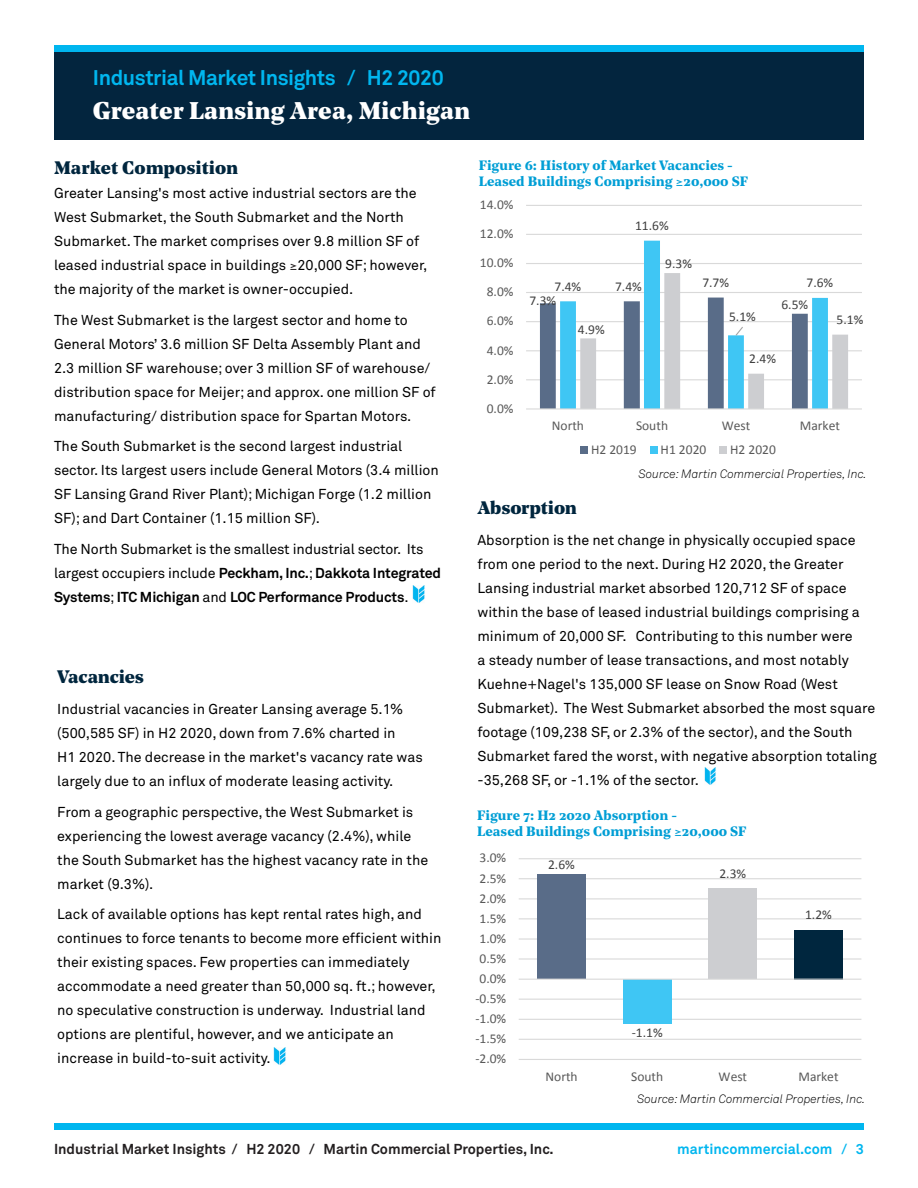
<style>
.page{position:relative;width:918px;height:1188px;background:#fff}
.page>*{position:absolute;margin:0;border:0;box-sizing:border-box;transform-origin:0 0}
.t1{font:900 24px "Noe Text";color:#fff}
.t2{font:700 21px "Akkurat Pro";letter-spacing:-.02em;color:#00b6ef}
.t3{font:900 18px "Noe Text";letter-spacing:-.01em;color:#00263e}
.t4{font:14.25px/24px "Akkurat Pro";color:#000}
.t5{font:700 14.25px "Akkurat Pro";color:#231f20}
.t6{font:700 14.25px "Akkurat Pro";color:#00b6ef}
.t7{font:13.5px "Calibri";color:#595959}
.t8{font:700 13.5px "Noe Text";color:#009ed5}
.t9{font:13.5px "Calibri";color:#404040}
.t10{font:italic 300 12px "Akkurat Pro";color:#000}
.s1{font-family:"Noe Text";font-weight:700;font-size:13.5px;color:#231f20}
.s2{font-weight:700}
.s3{color:#009dd5}
</style>
<div class="page">
<div style="left:54px;top:1123px;width:810px;height:6px;background:#00b6ef"></div>
<hr style="left:526px;top:379px;width:336px;height:1px;background:#d9d9d9">
<hr style="left:526px;top:350px;width:336px;height:1px;background:#d9d9d9">
<hr style="left:526px;top:321px;width:336px;height:1px;background:#d9d9d9">
<hr style="left:526px;top:292px;width:336px;height:1px;background:#d9d9d9">
<hr style="left:526px;top:263px;width:336px;height:1px;background:#d9d9d9">
<hr style="left:526px;top:234px;width:336px;height:1px;background:#d9d9d9">
<hr style="left:526px;top:205px;width:336px;height:1px;background:#d9d9d9">
<svg style="left:644px;top:241px;width:16px;height:32px"></svg>
<hr style="left:526px;top:408px;width:336px;height:2px;background:#d9d9d9">
<svg style="left:540px;top:273px;width:308px;height:136px"></svg>
<div style="left:580px;top:447px;width:8px;height:7px;background:#596c88"></div>
<div style="left:650px;top:447px;width:7px;height:7px;background:#3fc6f4"></div>
<div style="left:720px;top:447px;width:7px;height:7px;background:#cdced1"></div>
<img style="left:412px;top:586px;width:13px;height:17px">
<img style="left:704px;top:767px;width:12px;height:18px">
<img style="left:274px;top:1047px;width:12px;height:18px">
<div style="left:54px;top:45px;width:810px;height:95px;background:#03253e"></div>
<div style="left:54px;top:45px;width:810px;height:7px;background:#00b6ef"></div>
<hr style="left:519px;top:1059px;width:342px;height:1px;background:#d9d9d9">
<hr style="left:519px;top:1039px;width:342px;height:1px;background:#d9d9d9">
<hr style="left:519px;top:1019px;width:342px;height:1px;background:#d9d9d9">
<hr style="left:519px;top:999px;width:342px;height:1px;background:#d9d9d9">
<hr style="left:519px;top:958px;width:342px;height:2px;background:#d9d9d9">
<hr style="left:519px;top:938px;width:342px;height:2px;background:#d9d9d9">
<hr style="left:519px;top:918px;width:342px;height:1px;background:#d9d9d9">
<hr style="left:519px;top:898px;width:342px;height:1px;background:#d9d9d9">
<hr style="left:519px;top:878px;width:342px;height:1px;background:#d9d9d9">
<hr style="left:519px;top:858px;width:342px;height:1px;background:#d9d9d9">
<div style="left:537px;top:874px;width:49px;height:105px;background:#596c88"></div>
<div style="left:623px;top:979px;width:49px;height:45px;background:#3fc6f4"></div>
<div style="left:708px;top:889px;width:49px;height:90px;background:#cdced1"></div>
<div style="left:794px;top:930px;width:49px;height:49px;background:#00263e"></div>
<hr style="left:519px;top:979px;width:342px;height:1px;background:#d9d9d9">
<p class="t2" style="left:93px;top:65px;width:352px">Industrial Market Insights / H2 2020</p>
<p class="t1" style="left:93px;top:92px;width:379px">Greater Lansing Area, Michigan</p>
<p class="t3" style="left:54px;top:154px;width:186px">Market Composition</p>
<p class="t4" style="left:54px;top:181px;width:375px">Greater Lansing's most active industrial sectors are the West Submarket, the South Submarket and the North Submarket. The market comprises over 9.8 million SF of leased industrial space in buildings <span class="s1">≥</span>20,000 SF; however, the majority of the market is owner-occupied.</p>
<p class="t4" style="left:54px;top:308px;width:383px">The West Submarket is the largest sector and home to General Motors’ 3.6 million SF Delta Assembly Plant and 2.3 million SF warehouse; over 3 million SF of warehouse/ distribution space for Meijer; and approx. one million SF of manufacturing/ distribution space for Spartan Motors.</p>
<p class="t4" style="left:54px;top:434px;width:386px">The South Submarket is the second largest industrial sector. Its largest users include General Motors (3.4 million SF Lansing Grand River Plant); Michigan Forge (1.2 million SF); and Dart Container (1.15 million SF).</p>
<p class="t4" style="left:54px;top:537px;width:389px">The North Submarket is the smallest industrial sector. Its largest occupiers include <span class="s2">Peckham, Inc.</span>; <span class="s2">Dakkota Integrated<br>Systems</span>; <span class="s2">ITC Michigan</span> and <span class="s2">LOC Performance Products</span>.</p>
<p class="t3" style="left:57px;top:663px;width:88px">Vacancies</p>
<p class="t4" style="left:57px;top:697px;width:367px">Industrial vacancies in Greater Lansing average 5.1% (500,585 SF) in H2 2020, down from 7.6% charted in<br>H1 2020. The decrease in the market's vacancy rate was largely due to an influx of moderate leasing activity.</p>
<p class="t4" style="left:57px;top:800px;width:373px">From a geographic perspective, the West Submarket is experiencing the lowest average vacancy (2.4%), while the South Submarket has the highest vacancy rate in the market (9.3%).</p>
<p class="t4" style="left:57px;top:902px;width:386px">Lack of available options has kept rental rates high, and continues to force tenants to become more efficient within their existing spaces. Few properties can immediately accommodate a need greater than 50,000 sq. ft.; however, no speculative construction is underway. Industrial land options are plentiful, however, and we anticipate an increase in build-to-suit activity.</p>
<p class="t8" style="left:479px;top:155px;width:256px">Figure 6: History of Market Vacancies -</p>
<p class="t8" style="left:479px;top:171px;width:271px">Leased Buildings Comprising <span class="s3">≥20,000 SF</span></p>
<p class="t7" style="left:480px;top:196px;width:35px">14.0%</p>
<p class="t7" style="left:480px;top:225px;width:35px">12.0%</p>
<p class="t7" style="left:480px;top:254px;width:35px">10.0%</p>
<p class="t7" style="left:487px;top:283px;width:28px">8.0%</p>
<p class="t7" style="left:487px;top:312px;width:28px">6.0%</p>
<p class="t7" style="left:487px;top:342px;width:28px">4.0%</p>
<p class="t7" style="left:487px;top:371px;width:28px">2.0%</p>
<p class="t7" style="left:487px;top:400px;width:28px">0.0%</p>
<p class="t9" style="left:635px;top:217px;width:35px">11.6%</p>
<p class="t9" style="left:555px;top:278px;width:28px">7.4%</p>
<p class="t9" style="left:529px;top:292px;width:28px">7.3%</p>
<p class="t9" style="left:578px;top:321px;width:28px">4.9%</p>
<p class="t9" style="left:665px;top:255px;width:28px">9.3%</p>
<p class="t9" style="left:615px;top:278px;width:28px">7.4%</p>
<p class="t9" style="left:702px;top:274px;width:28px">7.7%</p>
<p class="t9" style="left:729px;top:308px;width:28px">5.1%</p>
<p class="t9" style="left:807px;top:274px;width:28px">7.6%</p>
<p class="t9" style="left:781px;top:296px;width:28px">6.5%</p>
<p class="t9" style="left:837px;top:311px;width:28px">5.1%</p>
<p class="t9" style="left:749px;top:350px;width:28px">2.4%</p>
<p class="t7" style="left:552px;top:417px;width:34px">North</p>
<p class="t7" style="left:636px;top:417px;width:34px">South</p>
<p class="t7" style="left:722px;top:417px;width:30px">West</p>
<p class="t7" style="left:800px;top:417px;width:42px">Market</p>
<p class="t7" style="left:591px;top:441px;width:47px">H2 2019</p>
<p class="t7" style="left:661px;top:441px;width:47px">H1 2020</p>
<p class="t7" style="left:730px;top:441px;width:47px">H2 2020</p>
<p class="t10" style="left:638px;top:466px;width:230px">Source: Martin Commercial Properties, Inc.</p>
<p class="t3" style="left:477px;top:494px;width:101px">Absorption</p>
<p class="t4" style="left:477px;top:528px;width:401px">Absorption is the net change in physically occupied space from one period to the next. During H2 2020, the Greater Lansing industrial market absorbed 120,712 SF of space within the base of leased industrial buildings comprising a minimum of 20,000 SF. Contributing to this number were<br>a steady number of lease transactions, and most notably Kuehne+Nagel's 135,000 SF lease on Snow Road (West Submarket). The West Submarket absorbed the most square footage (109,238 SF, or 2.3% of the sector), and the South Submarket fared the worst, with negative absorption totaling -35,268 SF, or -1.1% of the sector.</p>
<p class="t8" style="left:477px;top:805px;width:201px">Figure 7: H2 2020 Absorption -</p>
<p class="t8" style="left:477px;top:821px;width:271px">Leased Buildings Comprising <span class="s3">≥20,000 SF</span></p>
<p class="t7" style="left:480px;top:849px;width:28px">3.0%</p>
<p class="t7" style="left:480px;top:870px;width:28px">2.5%</p>
<p class="t7" style="left:480px;top:890px;width:28px">2.0%</p>
<p class="t7" style="left:480px;top:910px;width:28px">1.5%</p>
<p class="t7" style="left:480px;top:930px;width:28px">1.0%</p>
<p class="t7" style="left:480px;top:950px;width:28px">0.5%</p>
<p class="t7" style="left:480px;top:970px;width:28px">0.0%</p>
<p class="t7" style="left:475px;top:990px;width:32px">-0.5%</p>
<p class="t7" style="left:475px;top:1010px;width:32px">-1.0%</p>
<p class="t7" style="left:475px;top:1030px;width:32px">-1.5%</p>
<p class="t7" style="left:475px;top:1050px;width:32px">-2.0%</p>
<p class="t9" style="left:548px;top:856px;width:28px">2.6%</p>
<p class="t9" style="left:719px;top:865px;width:28px">2.3%</p>
<p class="t9" style="left:632px;top:1024px;width:32px">-1.1%</p>
<p class="t9" style="left:805px;top:906px;width:28px">1.2%</p>
<p class="t7" style="left:546px;top:1068px;width:34px">North</p>
<p class="t7" style="left:631px;top:1068px;width:34px">South</p>
<p class="t7" style="left:719px;top:1068px;width:30px">West</p>
<p class="t7" style="left:799px;top:1068px;width:42px">Market</p>
<p class="t10" style="left:637px;top:1092px;width:230px">Source: Martin Commercial Properties, Inc.</p>
<p class="t5" style="left:54px;top:1140px;width:501px">Industrial Market Insights / H2 2020 / Martin Commercial Properties, Inc.</p>
<p class="t6" style="left:677px;top:1140px;width:188px">martincommercial.com / 3</p>
</div>
